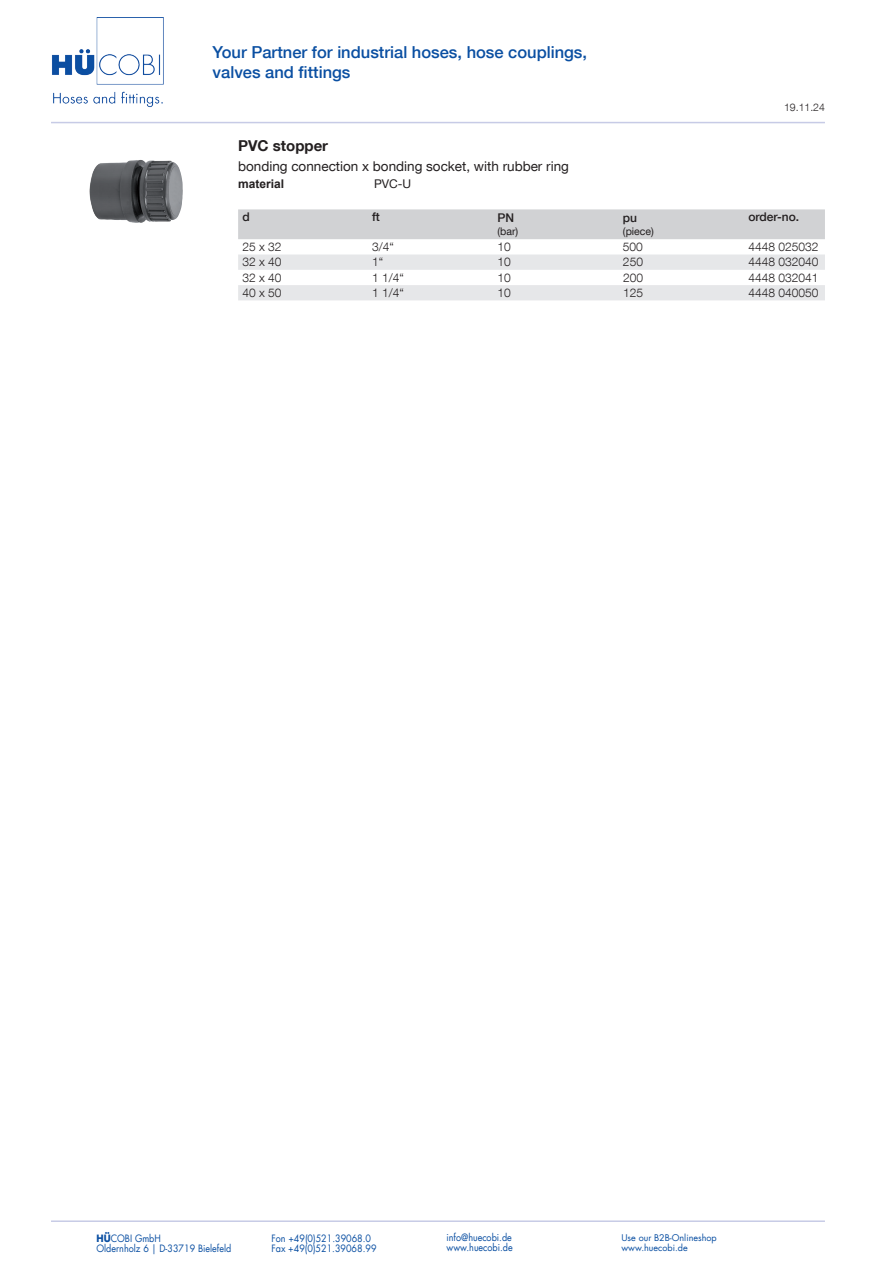
<style>
.page{position:relative;width:893px;height:1263px;background:#fff}
.page>*{position:absolute;margin:0;border:0;box-sizing:border-box;transform-origin:0 0}
.t1{font:500 16.5px/19.8px "Helvetica Neue LT Com";color:#0a4fa2}
.t2{font:700 15px "Helvetica Neue LT Com";color:#231f20}
.t3{font:13.5px "Helvetica Neue LT Com";color:#231f20}
.t4{font:300 12px "Helvetica Neue LT Com";color:#231f20}
.t5{font:500 12px "Helvetica Neue LT Com";color:#231f20}
.t6{font:700 12px "Arial";color:#231f20}
.t7{font:12px "Helvetica Neue LT Com";color:#231f20}
.t8{font:10.5px "Helvetica Neue LT Com";color:#231f20}
.t9{font:300 10.5px "Helvetica Neue LT Com";color:#231f20}
.t10{font:9.9px "Futura LT";color:#0a4fa2;scale:.91 1}
.t11{font:9px "Futura LT";color:#0a4fa2}
.s1{font-weight:700}
</style>
<div class="page">
<hr style="left:51px;top:122px;width:774px;height:1px;background:#c7cbe6">
<hr style="left:51px;top:1220px;width:774px;height:2px;background:#c7cbe6">
<img style="left:52px;top:17px;width:112px;height:90px">
<div style="left:238px;top:209px;width:587px;height:30px;background:#d1d2d4"></div>
<svg style="left:238px;top:254px;width:587px;height:46px"></svg>
<img style="left:89px;top:160px;width:94px;height:63px">
<h1 class="t1" style="left:213px;top:42px;width:376px">Your Partner for industrial hoses, hose couplings, valves and fittings</h1>
<h2 class="t2" style="left:238px;top:136px;width:92px">PVC stopper</h2>
<h3 class="t3" style="left:238px;top:158px;width:332px">bonding connection x bonding socket, with rubber ring</h3>
<p class="t6" style="left:238px;top:175px;width:48px">material</p>
<p class="t7" style="left:374px;top:176px;width:39px">PVC-U</p>
<p class="t5" style="left:242px;top:210px;width:9px">d</p>
<p class="t5" style="left:372px;top:210px;width:9px">ft</p>
<p class="t5" style="left:497px;top:211px;width:18px">PN</p>
<p class="t8" style="left:497px;top:225px;width:22px">(bar)</p>
<p class="t5" style="left:623px;top:211px;width:16px">pu</p>
<p class="t8" style="left:623px;top:225px;width:32px">(piece)</p>
<p class="t9" style="left:784px;top:101px;width:42px">19.11.24</p>
<p class="t5" style="left:748px;top:210px;width:52px">order-no.</p>
<p class="t4" style="left:242px;top:240px;width:41px">25 x 32</p>
<p class="t4" style="left:372px;top:240px;width:23px">3/4“</p>
<p class="t4" style="left:497px;top:240px;width:15px">10</p>
<p class="t4" style="left:623px;top:240px;width:22px">500</p>
<p class="t4" style="left:748px;top:240px;width:72px">4448 025032</p>
<p class="t4" style="left:242px;top:255px;width:41px">32 x 40</p>
<p class="t4" style="left:372px;top:255px;width:13px">1“</p>
<p class="t4" style="left:497px;top:255px;width:15px">10</p>
<p class="t4" style="left:623px;top:255px;width:22px">250</p>
<p class="t4" style="left:748px;top:255px;width:72px">4448 032040</p>
<p class="t4" style="left:242px;top:270px;width:41px">32 x 40</p>
<p class="t4" style="left:372px;top:270px;width:33px">1 1/4“</p>
<p class="t4" style="left:498px;top:270px;width:15px">10</p>
<p class="t4" style="left:623px;top:270px;width:22px">200</p>
<p class="t4" style="left:748px;top:270px;width:72px">4448 032041</p>
<p class="t4" style="left:242px;top:285px;width:41px">40 x 50</p>
<p class="t4" style="left:372px;top:285px;width:33px">1 1/4“</p>
<p class="t4" style="left:498px;top:285px;width:15px">10</p>
<p class="t4" style="left:623px;top:285px;width:22px">125</p>
<p class="t4" style="left:748px;top:285px;width:72px">4448 040050</p>
<p class="t10" style="left:97px;top:1232px;width:72px"><span class="s1">HÜ</span>COBI GmbH</p>
<p class="t10" style="left:271px;top:1232px;width:111px">Fon +49(0)521.39068.0</p>
<p class="t10" style="left:446px;top:1231px;width:73px">info@huecobi.de</p>
<p class="t11" style="left:621px;top:1231px;width:97px">Use our B2B-Onlineshop</p>
<p class="t10" style="left:97px;top:1242px;width:150px">Oldernholz 6 | D-33719 Bielefeld</p>
<p class="t10" style="left:271px;top:1242px;width:117px">Fax +49(0)521.39068.99</p>
<p class="t10" style="left:446px;top:1241px;width:74px">www.huecobi.de</p>
<p class="t11" style="left:621px;top:1242px;width:68px">www.huecobi.de</p>
</div>
